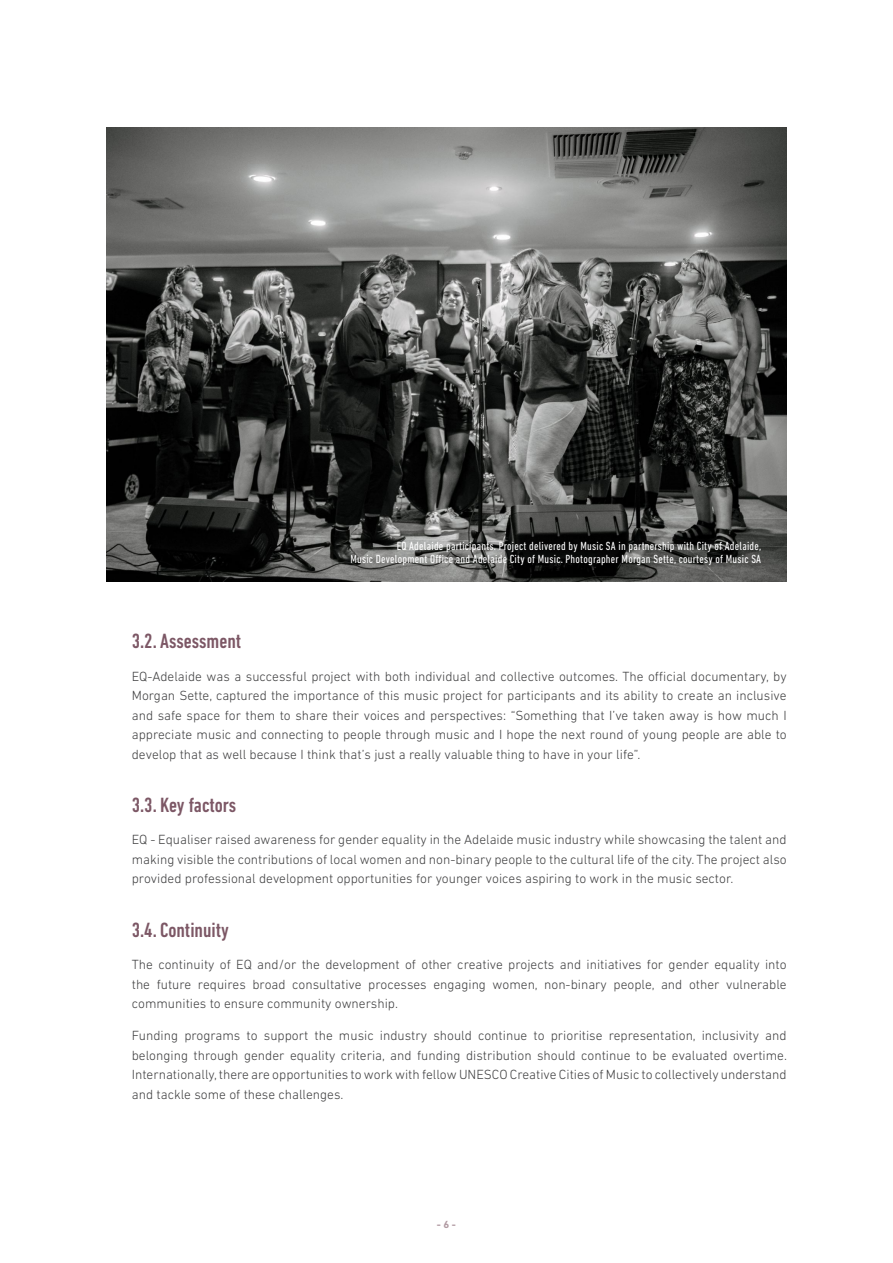
<style>
.page{position:relative;width:893px;height:1263px;background:#fff}
.page>*{position:absolute;margin:0;border:0;box-sizing:border-box;transform-origin:0 0}
.Titular_1_1{font:500 condensed 21px "DIN Next LT Pro";color:#7c5765}
.Text_Base{font:300 13.5px/19.5px "DIN Next LT Pro";color:#3e3e3f;text-align:justify}
.Titular_1_1-2{font:condensed 12px/13.5px "DIN Next LT Pro";letter-spacing:.02em;color:#fff;text-align:right}
.num_pg{font:700 10.5px "DIN Next LT Pro";color:#b19aa2}
</style>
<div class="page">
<img style="left:106px;top:128px;width:681px;height:453px">
<p class="Titular_1_1-2" style="left:350px;top:539px;width:412px">EQ Adelaide participants. Project delivered by Music SA in partnership with City of Adelaide,<br>Music Development Office and Adelaide City of Music. Photographer Morgan Sette, courtesy of Music SA</p>
<p class="Titular_1_1" style="left:132px;top:629px;width:111px">3.2. Assessment</p>
<p class="Text_Base" style="left:132px;top:666px;width:656px">EQ-Adelaide was a successful project with both individual and collective outcomes. The official documentary, by Morgan Sette, captured the importance of this music project for participants and its ability to create an inclusive and safe space for them to share their voices and perspectives: “Something that I’ve taken away is how much I appreciate music and connecting to people through music and I hope the next round of young people are able to develop that as well because I think that’s just a really valuable thing to have in your life”.</p>
<p class="Titular_1_1" style="left:132px;top:793px;width:106px">3.3. Key factors</p>
<p class="Text_Base" style="left:132px;top:830px;width:656px">EQ - Equaliser raised awareness for gender equality in the Adelaide music industry while showcasing the talent and making visible the contributions of local women and non-binary people to the cultural life of the city. The project also provided professional development opportunities for younger voices aspiring to work in the music sector.</p>
<p class="Titular_1_1" style="left:132px;top:918px;width:99px">3.4. Continuity</p>
<p class="Text_Base" style="left:132px;top:955px;width:656px">The continuity of EQ and/or the development of other creative projects and initiatives for gender equality into the future requires broad consultative processes engaging women, non-binary people, and other vulnerable communities to ensure community ownership.</p>
<p class="Text_Base" style="left:132px;top:1026px;width:657px">Funding programs to support the music industry should continue to prioritise representation, inclusivity and belonging through gender equality criteria, and funding distribution should continue to be evaluated overtime.<br>Internationally, there are opportunities to work with fellow UNESCO Creative Cities of Music to collectively understand and tackle some of these challenges.</p>
<p class="num_pg" style="left:437px;top:1218px;width:21px">- 6 -</p>
</div>
